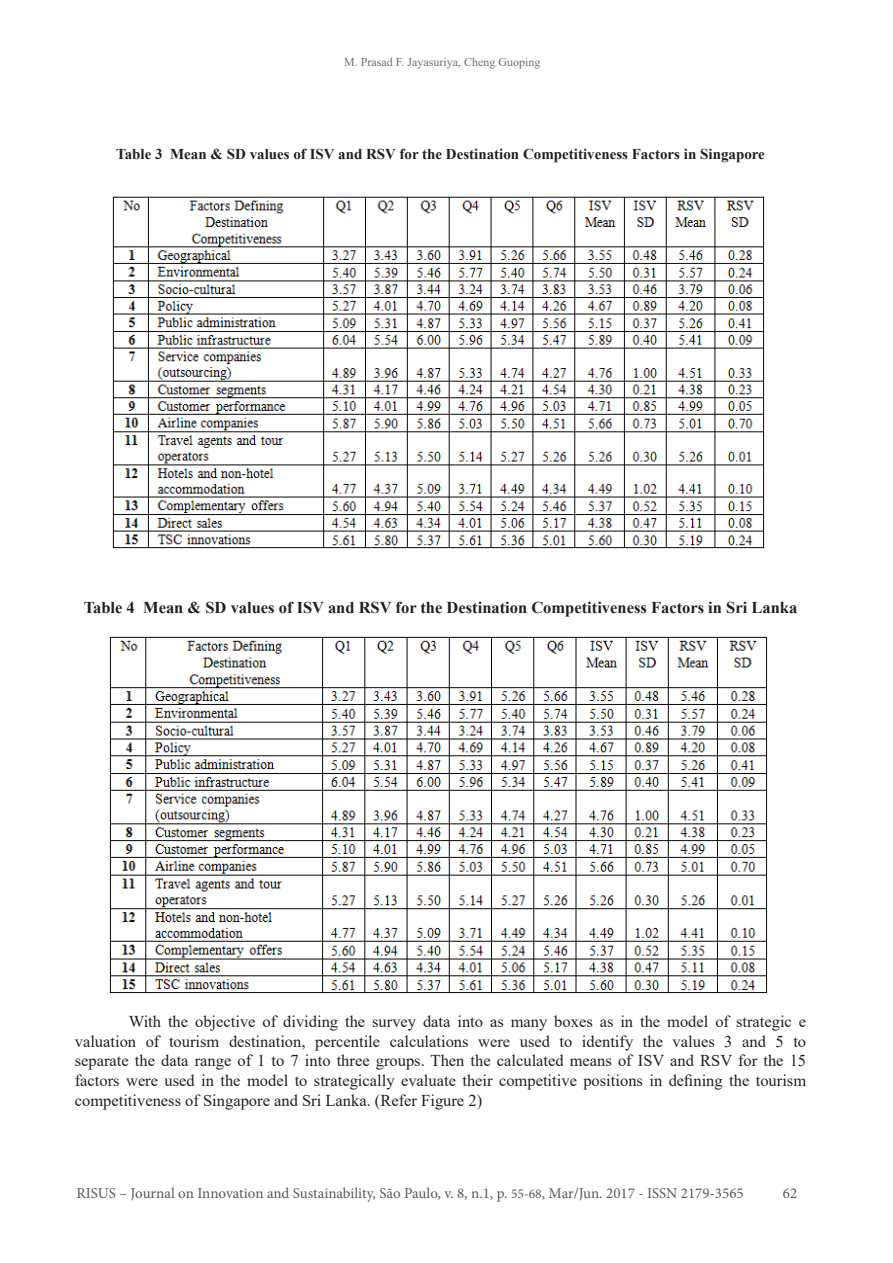
<style>
.page{position:relative;width:893px;height:1263px;background:#fff}
.page>*{position:absolute;margin:0;border:0;box-sizing:border-box;transform-origin:0 0}
.t1{font:16.5px/19.8px "Times New Roman";color:#231f20}
.t2{font:700 16.5px "Times New Roman";color:#231f20}
.t3{font:15px "Minion Pro";color:#57585a}
.t4{font:700 15px "Times New Roman";color:#231f20}
.t5{font:12px "Times New Roman";color:#6c6d70}
.s1{font-size:13.5px}
</style>
<div class="page">
<img style="left:112px;top:196px;width:653px;height:353px">
<img style="left:109px;top:636px;width:659px;height:358px">
<p class="t5" style="left:344px;top:53px;width:198px">M. Prasad F. Jayasuriya, Cheng Guoping</p>
<p class="t4" style="left:116px;top:143px;width:650px">Table 3 Mean &amp; SD values of ISV and RSV for the Destination Competitiveness Factors in Singapore</p>
<p class="t2" style="left:84px;top:595px;width:715px">Table 4 Mean &amp; SD values of ISV and RSV for the Destination Competitiveness Factors in Sri Lanka</p>
<p class="t1" style="left:129px;top:1011px;width:679px">With the objective of dividing the survey data into as many boxes as in the model of strategic e</p>
<p class="t1" style="left:75px;top:1030px;width:733px">valuation of tourism destination, percentile calculations were used to identify the values 3 and 5 to</p>
<p class="t1" style="left:75px;top:1050px;width:733px">separate the data range of 1 to 7 into three groups. Then the calculated means of ISV and RSV for the 15 factors were used in the model to strategically evaluate their competitive positions in defining the tourism</p>
<p class="t1" style="left:75px;top:1090px;width:409px">competitiveness of Singapore and Sri Lanka. (Refer Figure 2)</p>
<p class="t3" style="left:77px;top:1183px;width:669px">RISUS – Journal on Innovation and Sustainability, São Paulo, v. 8, n.1, p. <span class="s1">55-68</span>, Mar/Jun. 2017 - ISSN 2179-3565</p>
<p class="t3" style="left:783px;top:1183px;width:16px">62</p>
</div>
